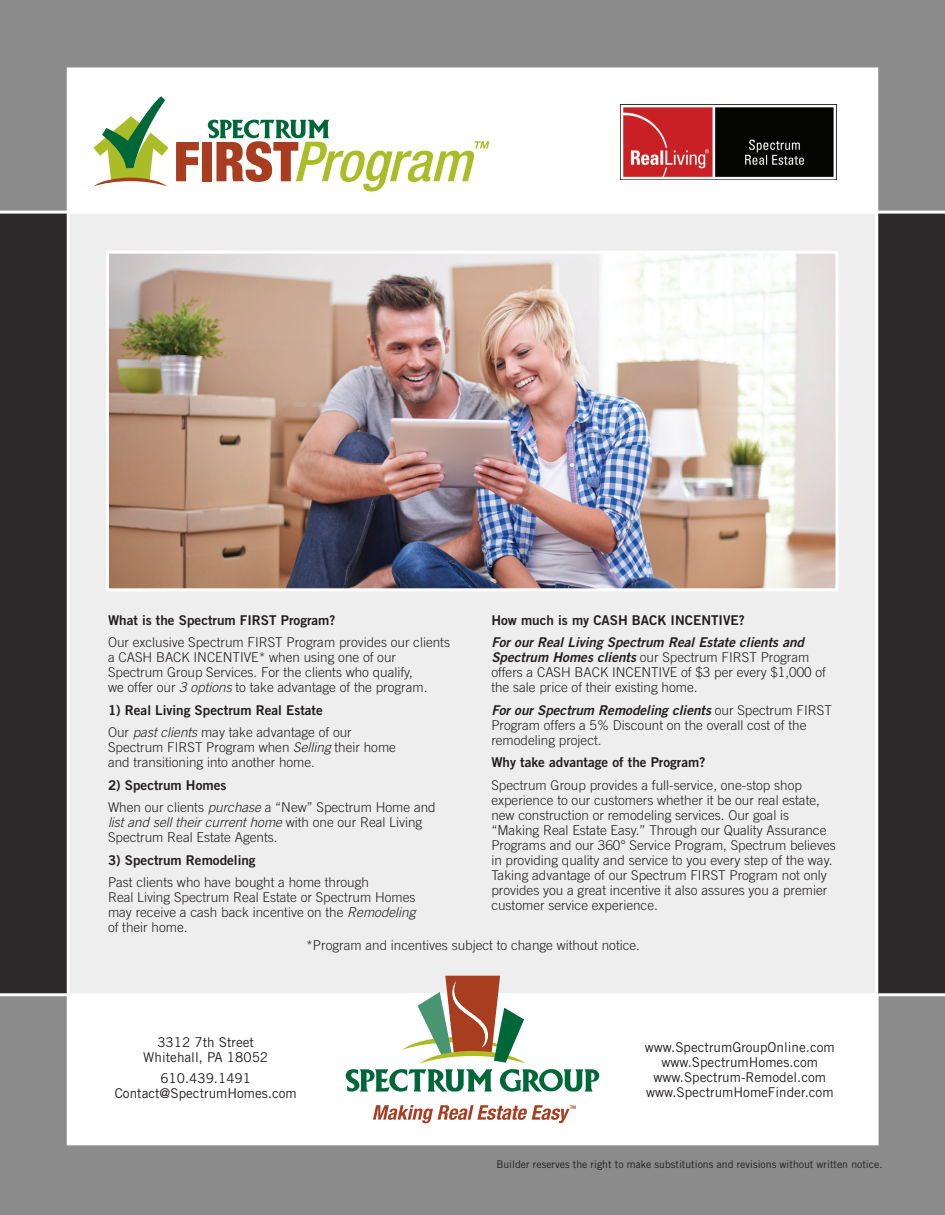
<style>
.page{position:relative;width:945px;height:1215px;background:#8b8b8c}
.page>*{position:absolute;margin:0;border:0;box-sizing:border-box;transform-origin:0 0}
.t1{font:italic 500 condensed 55.5px "Helvetica Neue LT";color:#aabd26}
.t2{font:300 13.5px/15px "Trade Gothic";color:#231f20}
.t3{font:13.5px/15px "Trade Gothic";color:#231f20;text-align:center}
.t4{font:13.5px "Trade Gothic Bold Two";color:#231f20}
.t5{font:italic 13.5px "Trade Gothic Bold Two";color:#231f20}
.t6{font:10.5px "Trade Gothic";color:#231f20}
.s1{font-family:"Helvetica Neue";font-weight:900;font-style:normal;font-size:55.05px;color:#a93d1f}
.s2{font-style:italic}
.s3{font-family:"Trade Gothic Bold Two";font-weight:400;font-style:italic}
.s4{font-family:"Trade Gothic";font-weight:300;font-style:normal}
</style>
<div class="page">
<div style="left:0;top:214px;width:945px;height:782px;background:#2d292a"></div>
<div style="left:67px;top:995px;width:812px;height:150px;background:#fff"></div>
<div style="left:68px;top:69px;width:809px;height:926px;background:#eeeeef"></div>
<hr style="left:0;top:211px;width:945px;height:3px;background:#fff">
<hr style="left:0;top:993px;width:945px;height:3px;background:#fff">
<div style="left:68px;top:70px;width:809px;height:143px;background:#fff"></div>
<img style="left:110px;top:255px;width:724px;height:332px">
<div style="left:106px;top:251px;width:732px;height:340px;border:3px solid #fff"></div>
<img style="left:620px;top:104px;width:217px;height:76px">
<svg style="left:475px;top:141px;width:14px;height:8px"></svg>
<svg style="left:208px;top:120px;width:121px;height:18px"></svg>
<svg style="left:93px;top:96px;width:76px;height:90px"></svg>
<svg style="left:346px;top:1069px;width:147px;height:23px"></svg>
<svg style="left:500px;top:1069px;width:99px;height:23px"></svg>
<svg style="left:402px;top:976px;width:123px;height:87px"></svg>
<svg style="left:373px;top:1105px;width:203px;height:18px"></svg>
<h1 class="t1" style="left:174px;top:128px;width:315px"><span class="s1">F I R S T</span>Program</h1>
<p class="t4" style="left:108px;top:612px;width:229px">What is the Spectrum FIRST Program?</p>
<p class="t2" style="left:108px;top:635px;width:344px">Our exclusive Spectrum FIRST Program provides our clients a CASH BACK INCENTIVE* when using one of our Spectrum Group Services. For the clients who qualify,<br>we offer our <span class="s2">3 options</span> to take advantage of the program.</p>
<p class="t4" style="left:108px;top:702px;width:216px">1) Real Living Spectrum Real Estate</p>
<p class="t2" style="left:108px;top:725px;width:290px">Our <span class="s2">past clients</span> may take advantage of our<br>Spectrum FIRST Program when <span class="s2">Selling</span> their home and transitioning into another home.</p>
<p class="t4" style="left:108px;top:777px;width:120px">2) Spectrum Homes</p>
<p class="t2" style="left:108px;top:800px;width:329px">When our clients <span class="s2">purchase</span> a “New” Spectrum Home and <span class="s2">list and sell their current home</span> with one our Real Living<br>Spectrum Real Estate Agents.</p>
<p class="t4" style="left:108px;top:852px;width:149px">3) Spectrum Remodeling</p>
<p class="t2" style="left:108px;top:875px;width:309px">Past clients who have bought a home through<br>Real Living Spectrum Real Estate or Spectrum Homes may receive a cash back incentive on the <span class="s2">Remodeling </span>of their home.</p>
<p class="t4" style="left:491px;top:612px;width:255px">How much is my CASH BACK INCENTIVE?</p>
<p class="t5" style="left:491px;top:634px;width:314px">For our Real Living Spectrum Real Estate clients and</p>
<p class="t2" style="left:491px;top:650px;width:336px"><span class="s3">Spectrum Homes clients</span> our Spectrum FIRST Program offers a CASH BACK INCENTIVE of $3 per every $1,000 of the sale price of their existing home.</p>
<p class="t5" style="left:491px;top:702px;width:342px">For our Spectrum Remodeling clients <span class="s4">our Spectrum FIRST</span></p>
<p class="t2" style="left:491px;top:717px;width:317px">Program offers a 5% Discount on the overall cost of the remodeling project.</p>
<p class="t4" style="left:491px;top:754px;width:216px">Why take advantage of the Program?</p>
<p class="t2" style="left:491px;top:777px;width:346px">Spectrum Group provides a full-service, one-stop shop experience to our customers whether it be our real estate, new construction or remodeling services. Our goal is “Making Real Estate Easy.” Through our Quality Assurance Programs and our 360° Service Program, Spectrum believes in providing quality and service to you every step of the way.<br>Taking advantage of our Spectrum FIRST Program not only provides you a great incentive it also assures you a premier customer service experience.</p>
<p class="t2" style="left:306px;top:937px;width:335px">*Program and incentives subject to change without notice.</p>
<p class="t3" style="left:143px;top:1034px;width:126px">3312 7th Street<br>Whitehall, PA 18052</p>
<p class="t3" style="left:115px;top:1070px;width:184px">610.439.1491<br>Contact@SpectrumHomes.com</p>
<p class="t3" style="left:645px;top:1040px;width:191px">www.SpectrumGroupOnline.com www.SpectrumHomes.com www.Spectrum-Remodel.com www.SpectrumHomeFinder.com</p>
<p class="t6" style="left:496px;top:1157px;width:388px">Builder reserves the right to make substitutions and revisions without written notice.</p>
</div>
